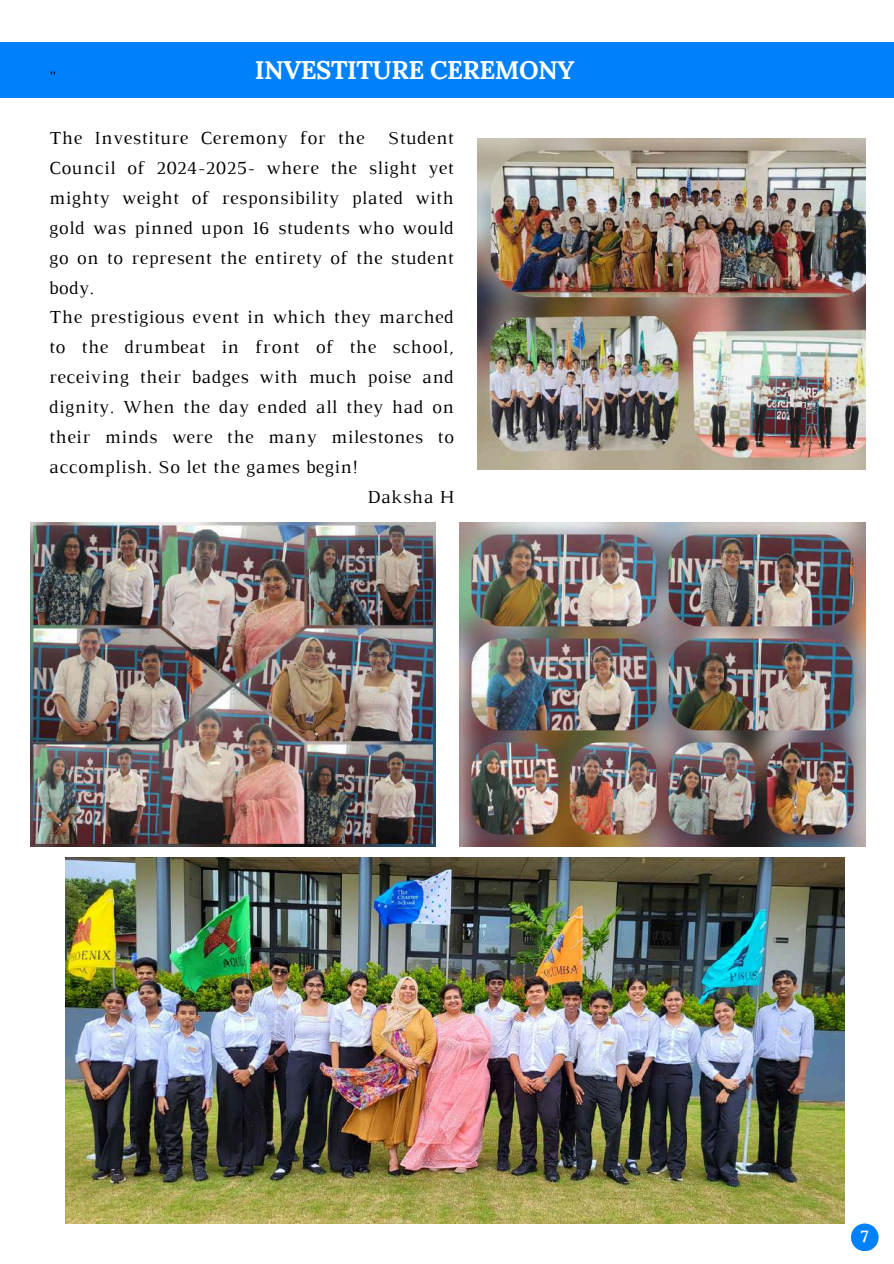
<style>
.page{position:relative;width:894px;height:1264px;background:#fff}
.page>*{position:absolute;margin:0;border:0;box-sizing:border-box;transform-origin:0 0}
.t1{font:700 25.5px "Lora";letter-spacing:-.02em;color:#fff}
.t2{font:18.75px "Luthier";letter-spacing:.03em;color:#000}
.t3{font:700 16.5px "Lora";color:#fff}
</style>
<div class="page">
<div style="left:0;top:42px;width:893px;height:56px;background:#0081f9"></div>
<img style="left:65px;top:857px;width:778px;height:366px">
<img style="left:477px;top:138px;width:387px;height:331px">
<img style="left:459px;top:522px;width:405px;height:324px">
<img style="left:30px;top:522px;width:405px;height:324px">
<div style="left:850px;top:1223px;width:28px;height:28px;background:#0081f9;border-radius:50%"></div>
<p class="t2" style="left:49px;top:71px;width:8px">"</p>
<h1 class="t1" style="left:255px;top:53px;width:321px">INVESTITURE CEREMONY</h1>
<p class="t2" style="left:49px;top:131px;width:316px">The Investiture Ceremony for the</p>
<p class="t2" style="left:388px;top:131px;width:67px">Student</p>
<p class="t2" style="left:49px;top:161px;width:406px">Council of 2024-2025- where the slight yet</p>
<p class="t2" style="left:49px;top:191px;width:406px">mighty weight of responsibility plated with</p>
<p class="t2" style="left:49px;top:221px;width:406px">gold was pinned upon 16 students who would</p>
<p class="t2" style="left:49px;top:251px;width:406px">go on to represent the entirety of the student</p>
<p class="t2" style="left:49px;top:280px;width:46px">body.</p>
<p class="t2" style="left:49px;top:310px;width:406px">The prestigious event in which they marched</p>
<p class="t2" style="left:49px;top:340px;width:406px">to the drumbeat in front of the school,</p>
<p class="t2" style="left:49px;top:370px;width:406px">receiving their badges with much poise and</p>
<p class="t2" style="left:49px;top:400px;width:406px">dignity. When the day ended all they had on</p>
<p class="t2" style="left:49px;top:430px;width:406px">their minds were the many milestones to</p>
<p class="t2" style="left:49px;top:460px;width:310px">accomplish. So let the games begin!</p>
<p class="t2" style="left:367px;top:490px;width:88px">Daksha H</p>
<p class="t3" style="left:860px;top:1225px;width:9px">7</p>
</div>
